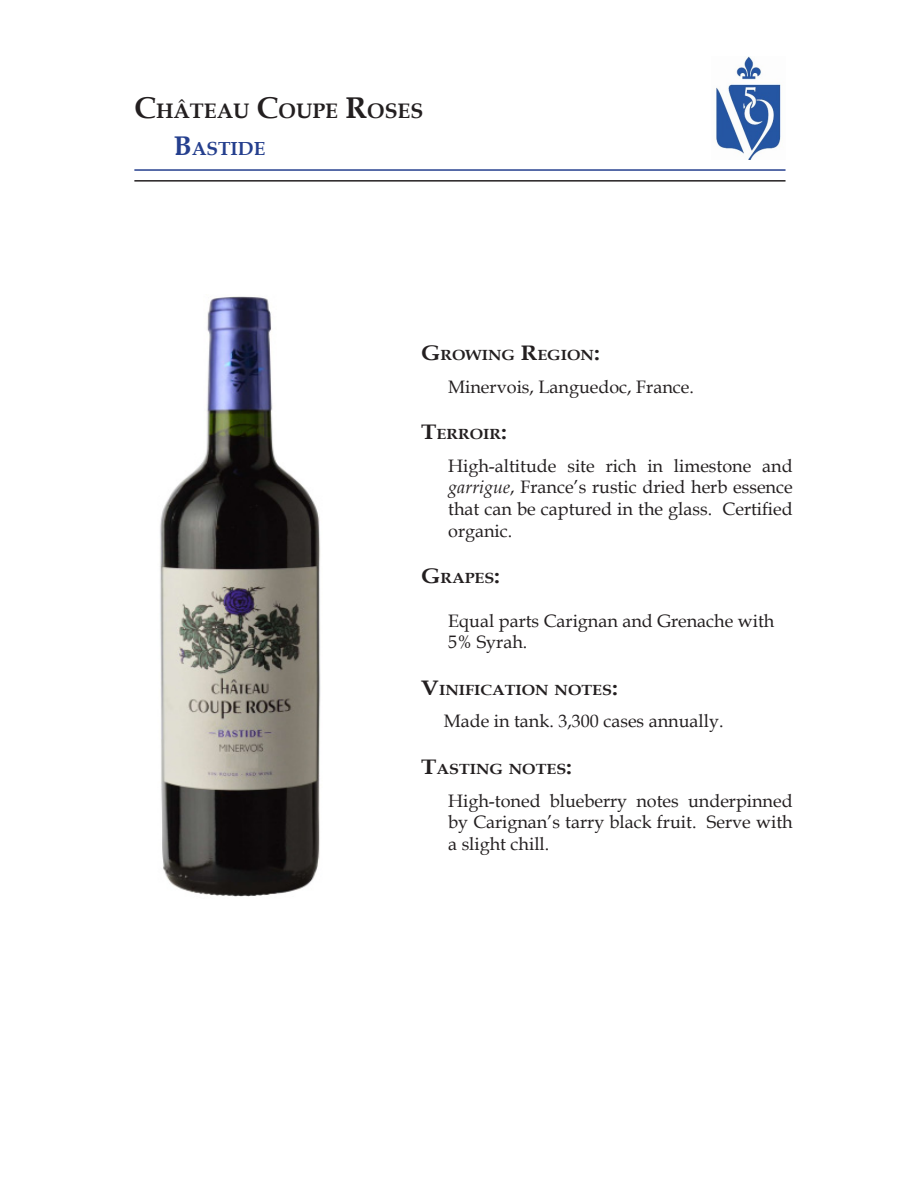
<style>
.page{position:relative;width:918px;height:1188px;background:#fff}
.page>*{position:absolute;margin:0;border:0;box-sizing:border-box;transform-origin:0 0}
.t1{font:700 21px "Book Antiqua";color:#231f20}
.t2{font:700 18.9px "Book Antiqua";color:#253f8e}
.t3{font:18px/21.6px "Book Antiqua";color:#231f20;text-align:justify}
.t4{font:700 14.7px "Book Antiqua";color:#231f20;scale:1.1 1}
.s1{font-size:30px}
.s2{font-size:27px}
.s3{font-size:21px}
.s4{font-style:italic}
</style>
<div class="page">
<hr style="left:134px;top:180px;width:652px;height:2px;background:#231f20">
<hr style="left:134px;top:169px;width:652px;height:2px;background:#253f8e">
<img style="left:716px;top:57px;width:65px;height:103px">
<img style="left:160px;top:296px;width:161px;height:601px">
<p class="t1" style="left:134px;top:97px;width:290px"><span class="s1">C</span>HÂTEAU <span class="s1">C</span>OUPE <span class="s1">R</span>OSES</p>
<p class="t2" style="left:174px;top:136px;width:93px"><span class="s2">B</span>ASTIDE</p>
<p class="t4" style="left:421px;top:345px;width:164px"><span class="s3">G</span>ROWING <span class="s3">R</span>EGION<span class="s3">:</span></p>
<p class="t3" style="left:448px;top:375px;width:247px">Minervois, Languedoc, France.</p>
<p class="t4" style="left:421px;top:424px;width:80px"><span class="s3">T</span>ERROIR<span class="s3">:</span></p>
<p class="t3" style="left:448px;top:454px;width:346px">High-altitude site rich in limestone and <span class="s4">garrigue</span>, France’s rustic dried herb essence that can be captured in the glass. Certified organic.</p>
<p class="t4" style="left:421px;top:568px;width:73px"><span class="s3">G</span>RAPES<span class="s3">:</span></p>
<p class="t3" style="left:448px;top:609px;width:328px">Equal parts Carignan and Grenache with<br>5% Syrah.</p>
<p class="t4" style="left:421px;top:680px;width:180px"><span class="s3">V</span>INIFICATION NOTES<span class="s3">:</span></p>
<p class="t3" style="left:444px;top:710px;width:281px">Made in tank. 3,300 cases annually.</p>
<p class="t4" style="left:421px;top:759px;width:139px"><span class="s3">T</span>ASTING NOTES<span class="s3">:</span></p>
<p class="t3" style="left:448px;top:789px;width:346px">High-toned blueberry notes underpinned by Carignan’s tarry black fruit. Serve with a slight chill.</p>
</div>
